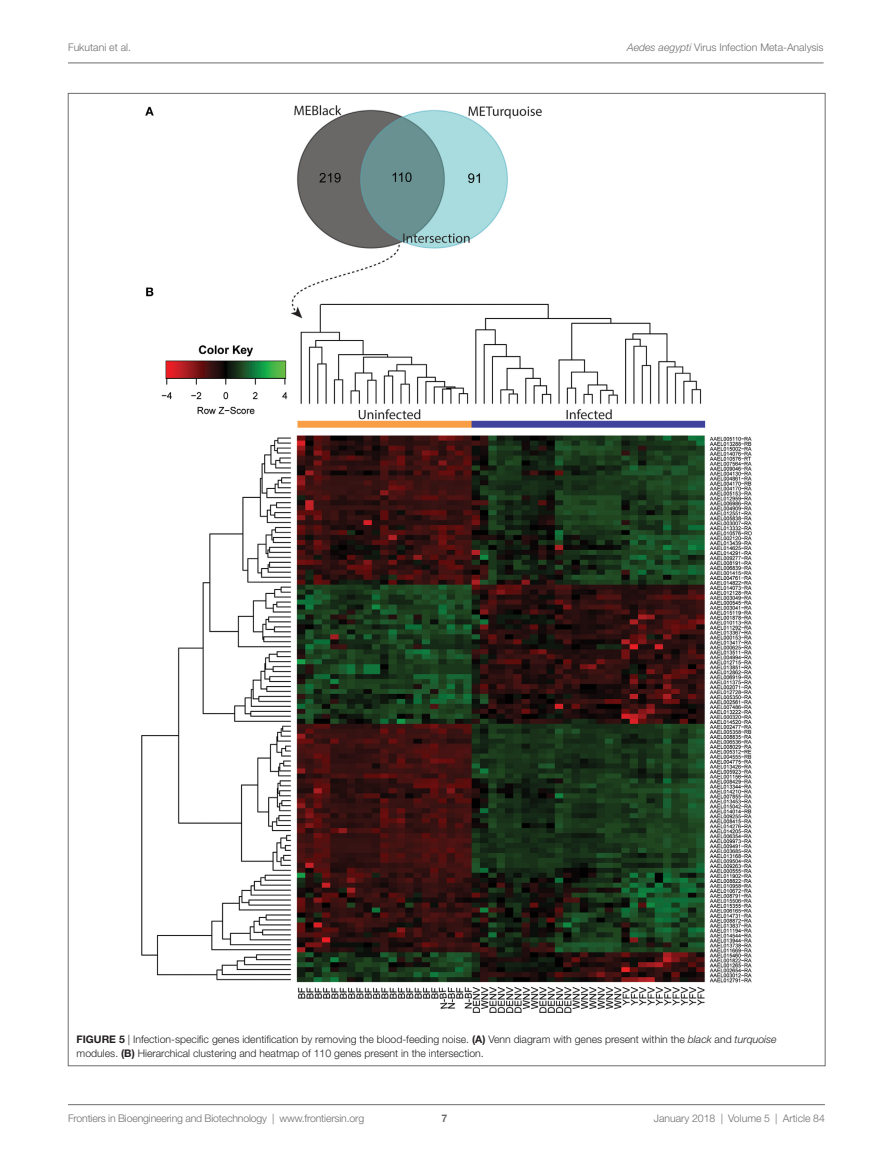
<style>
.page{position:relative;width:893px;height:1170px;background:#fff}
.page>*{position:absolute;margin:0;border:0;box-sizing:border-box;transform-origin:0 0}
.t1{font:300 10.5px/14.2px "Helvetica Neue LT Std";color:#231f20}
.t2{font:300 10.5px "Helvetica Neue LT Std";letter-spacing:-.005em;color:#6c6d70}
.t3{font:700 10.5px "Helvetica Neue LT Std";color:#6c6d70}
.s1{font-style:italic}
.s2{font-weight:700}
</style>
<div class="page">
<img style="left:141px;top:105px;width:611px;height:907px">
<hr style="left:68px;top:1104px;width:757px;height:1px;background:#6c6d70">
<hr style="left:68px;top:63px;width:755px;height:1px;background:#6c6d70">
<p class="t2" style="left:68px;top:41px;width:65px">Fukutani et al.</p>
<p class="t2" style="left:627px;top:41px;width:198px"><span class="s1">Aedes aegypti</span> Virus Infection Meta-Analysis</p>
<p class="t1" style="left:77px;top:1031px;width:701px"><span class="s2">FIGURE 5</span> | Infection-specific genes identification by removing the blood-feeding noise. <span class="s2">(A)</span> Venn diagram with genes present within the <span class="s1">black</span> and <span class="s1">turquoise </span>modules. <span class="s2">(B)</span> Hierarchical clustering and heatmap of 110 genes present in the intersection.</p>
<p class="t2" style="left:68px;top:1111px;width:298px">Frontiers in Bioengineering and Biotechnology | www.frontiersin.org</p>
<p class="t2" style="left:654px;top:1111px;width:173px">January 2018 | Volume 5 | Article 84</p>
<p class="t3" style="left:441px;top:1111px;width:7px">7</p>
</div>
